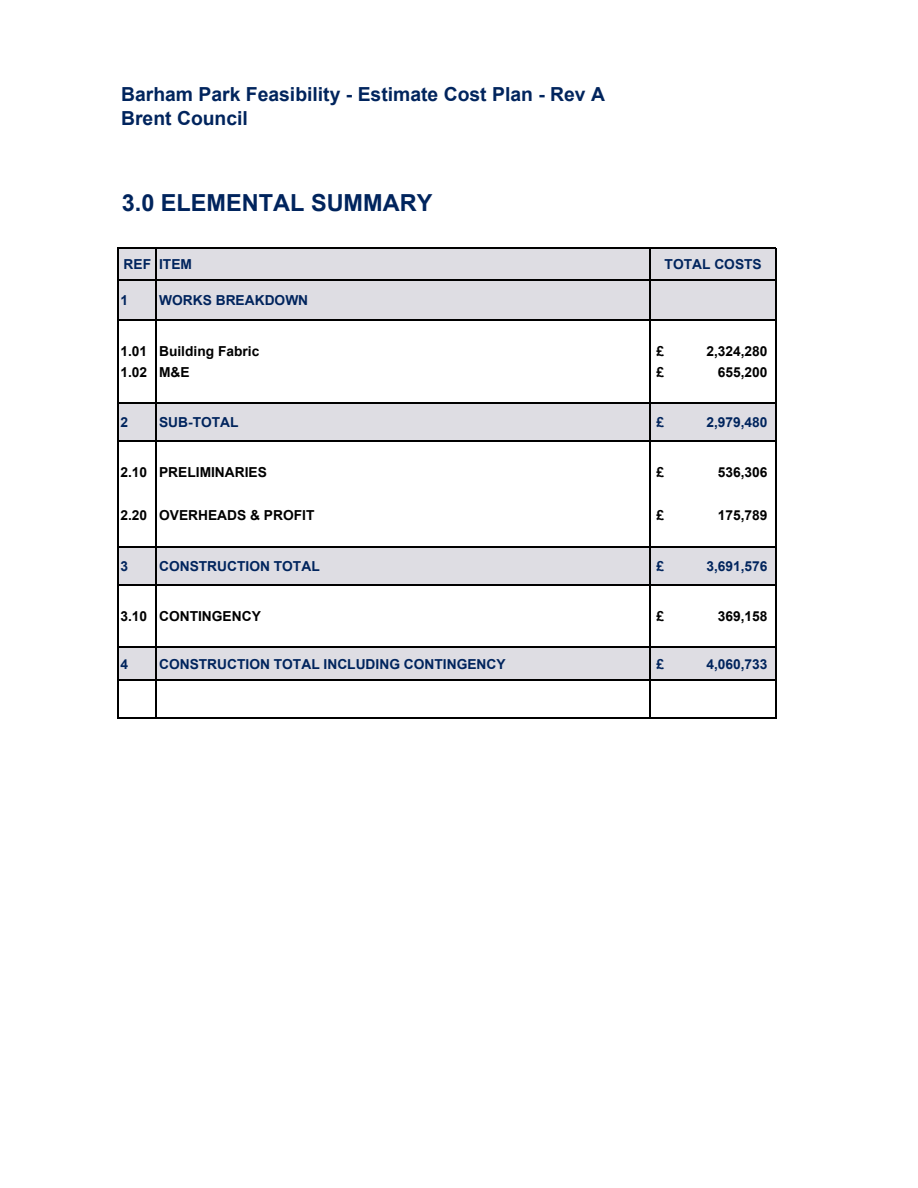
<style>
.page{position:relative;width:918px;height:1188px;background:#fff}
.page>*{position:absolute;margin:0;border:0;box-sizing:border-box;transform-origin:0 0}
.t1{font:700 23.55px "Arial";color:#00245d}
.t2{font:700 19.35px/24px "Arial";color:#00245d}
.t3{font:700 13.8px "Arial";color:#00245d}
.t4{font:700 13.8px "Arial";color:#000}
</style>
<div class="page">
<div style="left:118px;top:248px;width:658px;height:72px;background:#dedde3"></div>
<div style="left:118px;top:403px;width:658px;height:38px;background:#dedde3"></div>
<div style="left:118px;top:547px;width:658px;height:38px;background:#dedde3"></div>
<div style="left:118px;top:647px;width:658px;height:33px;background:#dedde3"></div>
<hr style="left:117px;top:247px;width:1px;height:472px;background:#000">
<hr style="left:156px;top:249px;width:1px;height:470px;background:#000">
<hr style="left:649px;top:249px;width:2px;height:470px;background:#000">
<hr style="left:775px;top:249px;width:1px;height:470px;background:#000">
<hr style="left:118px;top:247px;width:658px;height:2px;background:#000">
<hr style="left:118px;top:279px;width:658px;height:1px;background:#000">
<hr style="left:118px;top:319px;width:658px;height:1px;background:#000">
<hr style="left:118px;top:403px;width:658px;height:1px;background:#000">
<hr style="left:118px;top:440px;width:658px;height:1px;background:#000">
<hr style="left:118px;top:547px;width:658px;height:1px;background:#000">
<hr style="left:118px;top:584px;width:658px;height:1px;background:#000">
<hr style="left:118px;top:646px;width:658px;height:1px;background:#000">
<hr style="left:118px;top:680px;width:658px;height:1px;background:#000">
<hr style="left:118px;top:718px;width:658px;height:1px;background:#000">
<h2 class="t2" style="left:121px;top:82px;width:485px">Barham Park Feasibility - Estimate Cost Plan - Rev A<br>Brent Council</h2>
<h1 class="t1" style="left:122px;top:190px;width:312px">3.0 ELEMENTAL SUMMARY</h1>
<p class="t3" style="left:124px;top:257px;width:70px">REF ITEM</p>
<p class="t3" style="left:665px;top:257px;width:99px">TOTAL COSTS</p>
<p class="t3" style="left:120px;top:292px;width:9px">1</p>
<p class="t3" style="left:159px;top:292px;width:151px">WORKS BREAKDOWN</p>
<p class="t4" style="left:120px;top:344px;width:140px">1.01 Building Fabric</p>
<p class="t4" style="left:657px;top:344px;width:9px">£</p>
<p class="t4" style="left:706px;top:344px;width:63px">2,324,280</p>
<p class="t4" style="left:120px;top:365px;width:71px">1.02 M&amp;E</p>
<p class="t4" style="left:657px;top:365px;width:9px">£</p>
<p class="t4" style="left:718px;top:365px;width:51px">655,200</p>
<p class="t3" style="left:120px;top:415px;width:9px">2</p>
<p class="t3" style="left:159px;top:415px;width:81px">SUB-TOTAL</p>
<p class="t3" style="left:657px;top:415px;width:9px">£</p>
<p class="t3" style="left:706px;top:415px;width:63px">2,979,480</p>
<p class="t4" style="left:120px;top:465px;width:148px">2.10 PRELIMINARIES</p>
<p class="t4" style="left:657px;top:465px;width:9px">£</p>
<p class="t4" style="left:718px;top:465px;width:51px">536,306</p>
<p class="t4" style="left:120px;top:508px;width:196px">2.20 OVERHEADS &amp; PROFIT</p>
<p class="t4" style="left:657px;top:508px;width:9px">£</p>
<p class="t4" style="left:718px;top:508px;width:51px">175,789</p>
<p class="t3" style="left:120px;top:559px;width:9px">3</p>
<p class="t3" style="left:159px;top:559px;width:162px">CONSTRUCTION TOTAL</p>
<p class="t3" style="left:657px;top:559px;width:9px">£</p>
<p class="t3" style="left:706px;top:559px;width:63px">3,691,576</p>
<p class="t4" style="left:120px;top:608px;width:142px">3.10 CONTINGENCY</p>
<p class="t4" style="left:657px;top:608px;width:9px">£</p>
<p class="t4" style="left:718px;top:608px;width:51px">369,158</p>
<p class="t3" style="left:120px;top:656px;width:9px">4</p>
<p class="t3" style="left:159px;top:656px;width:348px">CONSTRUCTION TOTAL INCLUDING CONTINGENCY</p>
<p class="t3" style="left:657px;top:656px;width:9px">£</p>
<p class="t3" style="left:706px;top:656px;width:63px">4,060,733</p>
</div>
